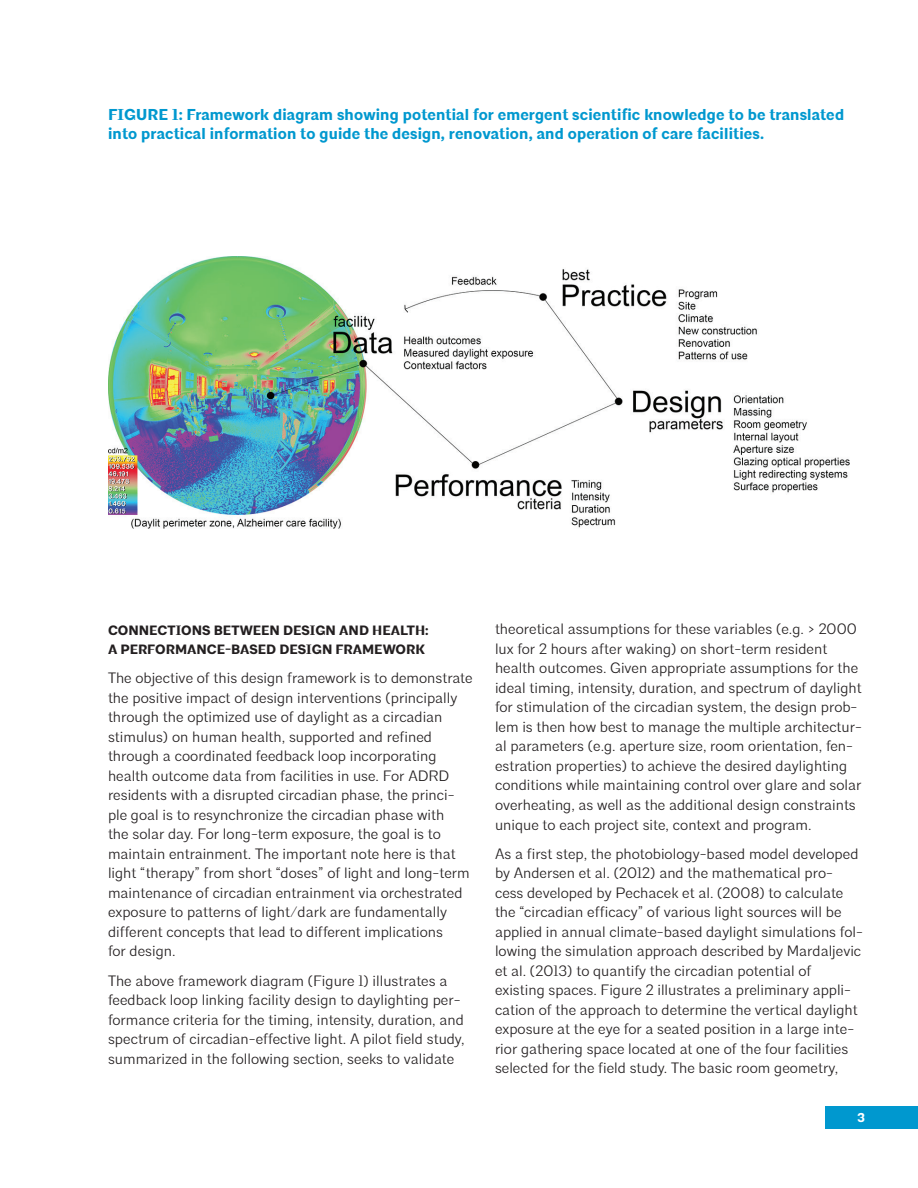
<style>
.page{position:relative;width:918px;height:1188px;background:#fff}
.page>*{position:absolute;margin:0;border:0;box-sizing:border-box;transform-origin:0 0}
.t1{font:700 15.75px/18.9px "Architype";letter-spacing:.01em;color:#0098cf}
.t2{font:300 15px/19.5px "Architype";color:#231f20}
.t3{font:700 13.5px/19.5px "Architype";color:#231f20}
.t4{font:700 12.75px "Architype";color:#fff}
</style>
<div class="page">
<div style="left:825px;top:1106px;width:93px;height:23px;background:#0098cf"></div>
<img style="left:108px;top:257px;width:742px;height:272px">
<div style="left:662px;top:365px;width:32px;height:13px;background:#fff"></div>
<div style="left:720px;top:498px;width:33px;height:49px;background:#fff"></div>
<p class="t1" style="left:108px;top:105px;width:738px">Figure 1: Framework diagram showing potential for emergent scientific knowledge to be translated into practical information to guide the design, renovation, and operation of care facilities.</p>
<p class="t3" style="left:108px;top:621px;width:322px">Connections Between Design and H ealth:<br>A Performance-based Design Framework</p>
<p class="t2" style="left:108px;top:669px;width:366px">The objective of this design framework is to demonstrate the positive impact of design interventions (principally through the optimized use of daylight as a circadian stimulus) on human health, supported and refined through a coordinated feedback loop incorporating health outcome data from facilities in use. For ADRD residents with a disrupted circadian phase, the princi&shy;ple goal is to resynchronize the circadian phase with<br>the solar day. For long-term exposure, the goal is to maintain entrainment. The important note here is that light “therapy” from short “doses” of light and long-term maintenance of circadian entrainment via orchestrated exposure to patterns of light/dark are fundamentally different concepts that lead to different implications<br>for design.</p>
<p class="t2" style="left:108px;top:971px;width:358px">The above framework diagram (Figure 1) illustrates a feedback loop linking facility design to daylighting per&shy;formance criteria for the timing, intensity, duration, and spectrum of circadian-effective light. A pilot field study, summarized in the following section, seeks to validate</p>
<p class="t2" style="left:495px;top:620px;width:368px">theoretical assumptions for these variables (e.g. &gt; 2000 lux for 2 hours after waking) on short-term resident health outcomes. Given appropriate assumptions for the ideal timing, intensity, duration, and spectrum of daylight for stimulation of the circadian system, the design prob&shy;lem is then how best to manage the multiple architectur&shy;al parameters (e.g. aperture size, room orientation, fen&shy;estration properties) to achieve the desired daylighting conditions while maintaining control over glare and solar overheating, as well as the additional design constraints unique to each project site, context and program.</p>
<p class="t2" style="left:495px;top:844px;width:369px">As a first step, the photobiology-based model developed by Andersen et al. (2012) and the mathematical pro&shy;cess developed by Pechacek et al. (2008) to calculate the “circadian efficacy” of various light sources will be applied in annual climate-based daylight simulations fol&shy;lowing the simulation approach described by Mardaljevic et al. (2013) to quantify the circadian potential of existing spaces. Figure 2 illustrates a preliminary appli&shy;cation of the approach to determine the vertical daylight exposure at the eye for a seated position in a large inte&shy;rior gathering space located at one of the four facilities selected for the field study. The basic room geometry,</p>
<p class="t4" style="left:857px;top:1110px;width:9px">3</p>
</div>
